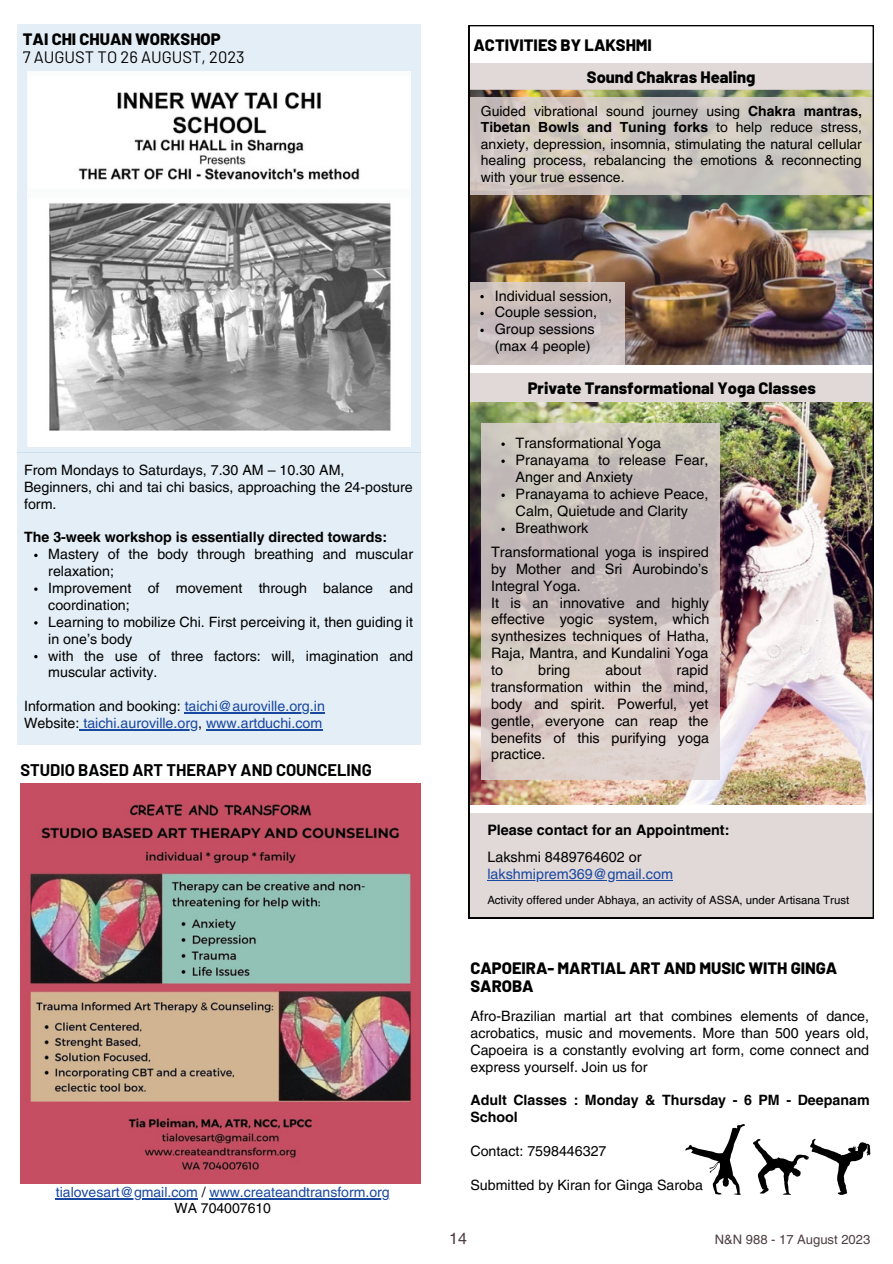
<style>
.page{position:relative;width:893px;height:1264px;background:#fff}
.page>*{position:absolute;margin:0;border:0;box-sizing:border-box;transform-origin:0 0}
.t1{font:800 16.5px/18px "Barlow";color:#000}
.t2{font:700 16.5px "Barlow";color:#000}
.t3{font:16.5px "Barlow";color:#000}
.t4{font:16.05px "Helvetica LT Pro";color:#4e3e41}
.t5{font:14.4px/16.8px "Helvetica LT Pro";color:#000}
.t6{font:700 14.4px "Helvetica LT Pro";color:#000}
.t7{font:14.4px "Helvetica LT Pro";color:#1848a0}
.t8{font:14.25px/16.8px "Helvetica LT Pro";color:#000}
.t9{font:700 14.25px/16.8px "Helvetica LT Pro";color:#000}
.t10{font:14.25px "Helvetica LT Pro";color:#1848a0}
.t11{font:14.1px "Helvetica LT Pro";color:#1848a0}
.t12{font:14.1px "Helvetica LT Pro";color:#000}
.t13{font:13.95px/16.4px "Helvetica LT Pro";color:#000;text-align:justify}
.t14{font:13.05px "Helvetica LT Pro";color:#4e3e41}
.t15{font:11.4px "Helvetica LT Pro";color:#000}
.s1{font-weight:700}
.s2{color:#000}
</style>
<div class="page">
<div style="left:17px;top:24px;width:404px;height:428px;background:#e4eef6"></div>
<img style="left:28px;top:72px;width:382px;height:374px">
<div style="left:17px;top:452px;width:404px;height:293px;background:#e4eef6"></div>
<svg style="left:34px;top:553px;width:4px;height:4px"></svg>
<svg style="left:34px;top:587px;width:4px;height:4px"></svg>
<svg style="left:34px;top:621px;width:4px;height:3px"></svg>
<svg style="left:34px;top:655px;width:4px;height:3px"></svg>
<hr style="left:185px;top:712px;width:140px;height:1px;background:#1848a0">
<hr style="left:79px;top:729px;width:119px;height:1px;background:#1848a0">
<hr style="left:206px;top:729px;width:116px;height:1px;background:#1848a0">
<img style="left:469px;top:25px;width:404px;height:893px">
<svg style="left:753px;top:1138px;width:117px;height:56px"></svg>
<svg style="left:685px;top:1124px;width:59px;height:70px"></svg>
<img style="left:20px;top:783px;width:401px;height:400px">
<hr style="left:56px;top:1198px;width:142px;height:1px;background:#1848a0">
<hr style="left:209px;top:1198px;width:180px;height:1px;background:#1848a0">
<p class="t1" style="left:23px;top:29px;width:199px">TAI CHI CHUAN WORKSHOP</p>
<p class="t3" style="left:23px;top:46px;width:223px">7 AUGUST TO 26 AUGUST, 2023</p>
<p class="t1" style="left:473px;top:35px;width:180px">ACTIVITIES BY LAKSHMI</p>
<p class="t1" style="left:587px;top:68px;width:170px">Sound Chakras Healing</p>
<p class="t13" style="left:481px;top:104px;width:382px">Guided vibrational sound journey using <span class="s1">Chakra mantras, Tibetan Bowls and Tuning forks</span> to help reduce stress, anxiety, depression, insomnia, stimulating the natural cellular healing process, rebalancing the emotions &amp; reconnecting with your true essence.</p>
<p class="t8" style="left:24px;top:463px;width:322px">From Mondays to Saturdays, 7.30 AM – 10.30 AM,</p>
<p class="t8" style="left:24px;top:480px;width:390px">Beginners, chi and tai chi basics, approaching the 24-posture form.</p>
<p class="t9" style="left:24px;top:530px;width:364px">The 3-week workshop is essentially directed towards:</p>
<p class="t8" style="left:48px;top:547px;width:366px">Mastery of the body through breathing and muscular relaxation;</p>
<p class="t8" style="left:48px;top:581px;width:366px">Improvement of movement through balance and coordination;</p>
<p class="t8" style="left:48px;top:614px;width:366px">Learning to mobilize Chi. First perceiving it, then guiding it in one’s body</p>
<p class="t8" style="left:48px;top:648px;width:366px">with the use of three factors: will, imagination and muscular activity.</p>
<p class="t10" style="left:24px;top:701px;width:302px"><span class="s2">Information and booking:</span> taichi@auroville.org.in</p>
<p class="t10" style="left:24px;top:717px;width:300px"><span class="s2">Website:</span> taichi.auroville.org<span class="s2">,</span> www.artduchi.com</p>
<p class="t2" style="left:20px;top:759px;width:353px">STUDIO BASED ART THERAPY AND COUNCELING</p>
<p class="t11" style="left:56px;top:1186px;width:335px">tialovesart@gmail.com <span class="s2">/</span> www.createandtransform.org</p>
<p class="t12" style="left:174px;top:1202px;width:98px">WA 704007610</p>
<p class="t5" style="left:494px;top:288px;width:119px">Individual session,</p>
<p class="t5" style="left:494px;top:305px;width:104px">Couple session,</p>
<p class="t5" style="left:494px;top:322px;width:101px">Group sessions (max 4 people)</p>
<p class="t1" style="left:527px;top:379px;width:290px">Private Transformational Yoga Classes</p>
<p class="t5" style="left:515px;top:436px;width:147px">Transformational Yoga</p>
<p class="t5" style="left:515px;top:453px;width:194px">Pranayama to release Fear,<br>Anger and Anxiety</p>
<p class="t5" style="left:515px;top:487px;width:194px">Pranayama to achieve Peace,<br>Calm, Quietude and Clarity</p>
<p class="t5" style="left:515px;top:521px;width:74px">Breathwork</p>
<p class="t5" style="left:491px;top:545px;width:219px;text-align:justify">Transformational yoga is inspired by Mother and Sri Aurobindo’s Integral Yoga.</p>
<p class="t5" style="left:491px;top:595px;width:220px;text-align:justify">It is an innovative and highly effective yogic system, which synthesizes techniques of Hatha, Raja, Mantra, and Kundalini Yoga to</p>
<p class="t5" style="left:491px;top:663px;width:219px;text-align:justify;text-indent:185px">rapid transformation within the mind, body and spirit. Powerful, yet gentle, everyone can reap the benefits of this purifying yoga practice.</p>
<p class="t5" style="left:538px;top:663px;width:33px">bring</p>
<p class="t5" style="left:605px;top:663px;width:37px">about</p>
<p class="t6" style="left:487px;top:824px;width:244px">Please contact for an Appointment:</p>
<p class="t5" style="left:487px;top:850px;width:156px">Lakshmi 8489764602 or</p>
<p class="t7" style="left:487px;top:869px;width:187px">lakshmiprem369@gmail.com</p>
<p class="t15" style="left:487px;top:895px;width:363px">Activity offered under Abhaya, an activity of ASSA, under Artisana Trust</p>
<p class="t1" style="left:470px;top:958px;width:368px">CAPOEIRA- MARTIAL ART AND MUSIC WITH GINGA<br>SAROBA</p>
<p class="t8" style="left:470px;top:1008px;width:400px;text-align:justify">Afro-Brazilian martial art that combines elements of dance, acrobatics, music and movements. More than 500 years old, Capoeira is a constantly evolving art form, come connect and express yourself. Join us for</p>
<p class="t9" style="left:470px;top:1093px;width:400px">Adult Classes : Monday &amp; Thursday - 6 PM - Deepanam<br>School</p>
<p class="t8" style="left:470px;top:1143px;width:138px">Contact: 7598446327</p>
<p class="t8" style="left:470px;top:1177px;width:234px">Submitted by Kiran for Ginga Saroba</p>
<p class="t4" style="left:449px;top:1232px;width:19px">14</p>
<p class="t14" style="left:714px;top:1234px;width:157px">N&amp;N 988 - 17 August 2023</p>
</div>
